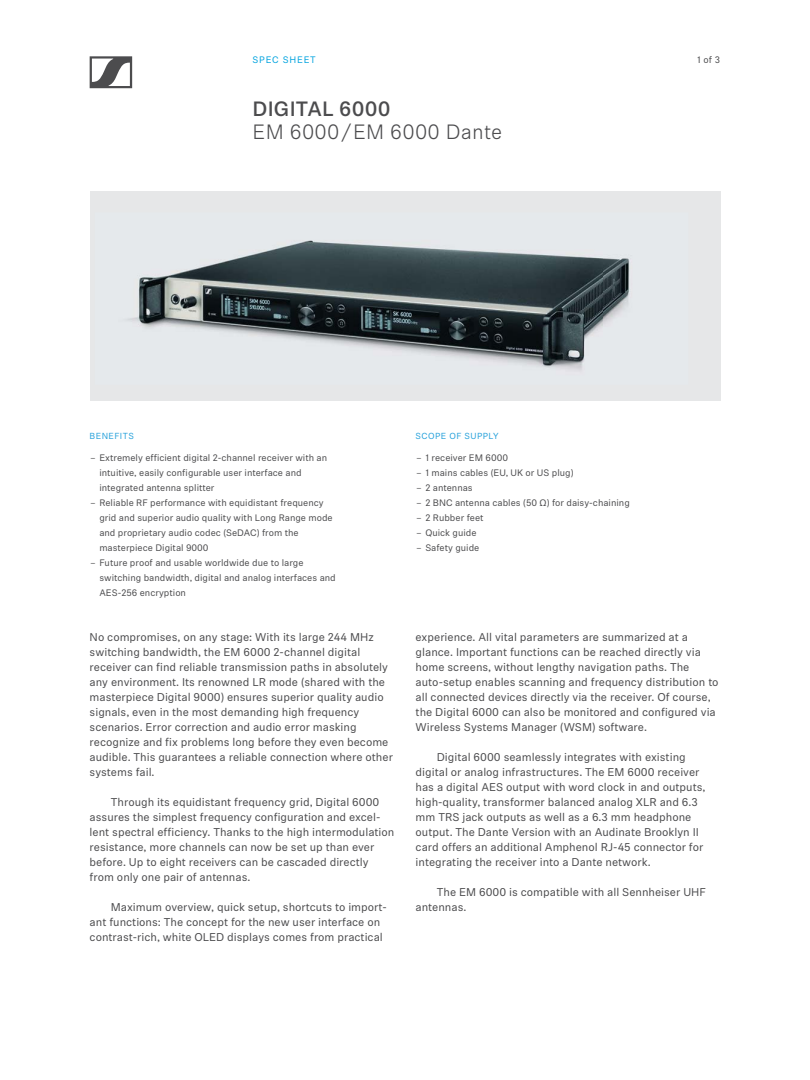
<style>
.page{position:relative;width:810px;height:1080px;background:#fff}
.page>*{position:absolute;margin:0;border:0;box-sizing:border-box;transform-origin:0 0}
.t1{font:300 20.62px "Sennheiser Neue";letter-spacing:.01em;color:#4c4c4e}
.t2{font:500 20.62px "Sennheiser Neue";letter-spacing:.01em;color:#4c4c4e}
.t3{font:11.25px/15px "Sennheiser Neue";color:#4c4c4e}
.t4{font:9.38px/15px "Sennheiser Neue";color:#4c4c4e}
.t5{font:9.38px "Sennheiser Neue";letter-spacing:.08em;color:#00a3df}
.t6{font:8.75px "Sennheiser Neue";letter-spacing:.05em;color:#26a1db}
</style>
<div class="page">
<div style="left:90px;top:191px;width:630px;height:210px;background:#e6e7e8"></div>
<img style="left:127px;top:240px;width:503px;height:130px">
<svg style="left:90px;top:56px;width:42px;height:32px"></svg>
<p class="t5" style="left:253px;top:56px;width:65px">SPEC SHEET</p>
<p class="t4" style="left:697px;top:53px;width:25px">1 of 3</p>
<h1 class="t2" style="left:253px;top:102px;width:139px">DIGITAL 6000</h1>
<h1 class="t1" style="left:253px;top:124px;width:251px">EM 6000 / EM 6000 Dante</h1>
<p class="t6" style="left:90px;top:432px;width:46px">BENEFITS</p>
<p class="t4" style="left:99px;top:451px;width:229px;text-indent:-9px">– Extremely efficient digital 2-channel receiver with an intuitive, easily configurable user interface and integrated antenna splitter</p>
<p class="t4" style="left:99px;top:496px;width:235px;text-indent:-9px">– Reliable RF performance with equidistant frequency grid and superior audio quality with Long Range mode and proprietary audio codec (SeDAC) from the masterpiece Digital 9000</p>
<p class="t4" style="left:99px;top:556px;width:238px;text-indent:-9px">– Future proof and usable worldwide due to large switching bandwidth, digital and analog interfaces and<br>AES-256 encryption</p>
<p class="t3" style="left:90px;top:631px;width:305px">No compromises, on any stage: With its large 244 MHz switching bandwidth, the EM 6000 2-channel digital receiver can find reliable transmission paths in absolutely any environment. Its renowned LR mode (shared with the masterpiece Digital 9000) ensures superior quality audio signals, even in the most demanding high frequency scenarios. Error correction and audio error masking recognize and fix problems long before they even become audible. This guarantees a reliable connection where other systems fail.</p>
<p class="t3" style="left:90px;top:796px;width:306px;text-indent:21px">Through its equidistant frequency grid, Digital 6000 assures the simplest frequency configuration and excel&shy;lent spectral efficiency. Thanks to the high intermodulation resistance, more channels can now be set up than ever before. Up to eight receivers can be cascaded directly from only one pair of antennas.</p>
<p class="t3" style="left:90px;top:901px;width:299px;text-indent:21px">Maximum overview, quick setup, shortcuts to import&shy;ant functions: The concept for the new user interface on contrast-rich, white OLED displays comes from practical</p>
<p class="t6" style="left:416px;top:432px;width:85px">SCOPE OF SUPPLY</p>
<p class="t4" style="left:417px;top:451px;width:93px">– 1 receiver EM 6000</p>
<p class="t4" style="left:417px;top:466px;width:159px">– 1 mains cables (EU, UK or US plug)</p>
<p class="t4" style="left:417px;top:481px;width:58px">– 2 antennas</p>
<p class="t4" style="left:417px;top:496px;width:215px">– 2 BNC antenna cables (50 Ω) for daisy-chaining</p>
<p class="t4" style="left:417px;top:511px;width:69px">– 2 Rubber feet</p>
<p class="t4" style="left:417px;top:526px;width:62px">– Quick guide</p>
<p class="t4" style="left:417px;top:541px;width:64px">– Safety guide</p>
<p class="t3" style="left:416px;top:631px;width:305px">experience. All vital parameters are summarized at a glance. Important functions can be reached directly via home screens, without lengthy navigation paths. The auto-setup enables scanning and frequency distribution to all connected devices directly via the receiver. Of course, the Digital 6000 can also be monitored and configured via Wireless Systems Manager (WSM) software.</p>
<p class="t3" style="left:416px;top:751px;width:291px;text-indent:21px">Digital 6000 seamlessly integrates with existing digital or analog infrastructures. The EM 6000 receiver has a digital AES output with word clock in and outputs, high-quality, transformer balanced analog XLR and 6.3 mm TRS jack outputs as well as a 6.3 mm headphone output. The Dante Version with an Audinate Brooklyn II card offers an additional Amphenol RJ-45 connector for integrating the receiver into a Dante network.</p>
<p class="t3" style="left:416px;top:885px;width:292px;text-indent:21px">The EM 6000 is compatible with all Sennheiser UHF antennas.</p>
</div>
